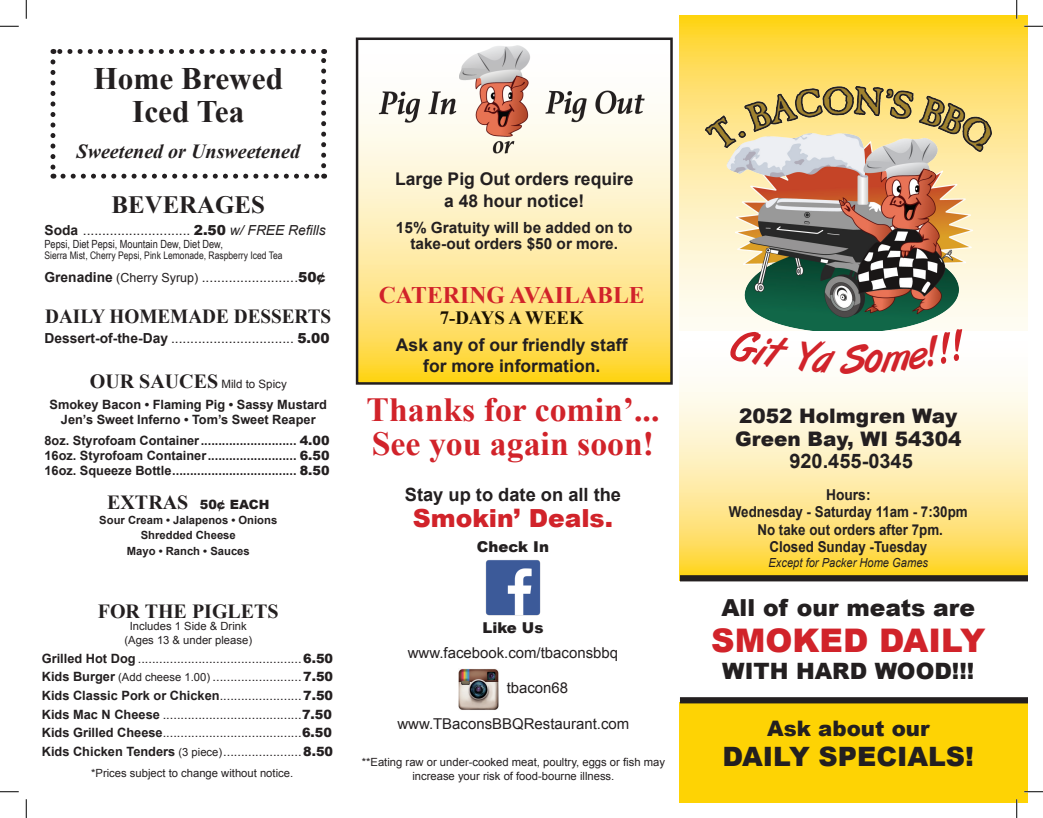
<style>
.page{position:relative;width:1043px;height:818px;background:#fff}
.page>*{position:absolute;margin:0;border:0;box-sizing:border-box;transform-origin:0 0}
.t1{font:42.5px "Art Brush";color:#d1232a}
.t2{font:700 33.75px/33.8px "Times New Roman";color:#d1232a}
.t3{font:900 32.5px "Arial";color:#d1232a}
.t4{font:700 31.25px "Times New Roman";color:#231f20}
.t5{font:900 26.62px "Arial";color:#231f20}
.t6{font:900 24.88px "Arial";color:#d1232a}
.t7{font:700 24.88px "Times New Roman";color:#231f20}
.t8{font:700 23.75px "Times New Roman";color:#d1232a}
.t9{font:900 23.38px "Arial";color:#231f20}
.t10{font:900 22.5px "Arial";color:#231f20}
.t11{font:900 21.25px "Arial";color:#231f20}
.t12{font:900 20px "Arial";color:#231f20}
.t13{font:italic 700 20px "Times New Roman";color:#231f20}
.t14{font:700 20px "Times New Roman";color:#231f20;scale:.96 1}
.t15{font:700 20px "Times New Roman";color:#231f20}
.t16{font:700 20px "Arial";color:#231f20}
.t17{font:700 18.75px "Times New Roman";color:#191000}
.t18{font:700 18.25px "Arial";color:#231f20}
.t19{font:700 17.5px "Arial";color:#231f20}
.t20{font:700 15.38px "Arial";color:#231f20}
.t21{font:700 15px "Arial";color:#231f20;scale:.89 1}
.t22{font:15px "Arial";color:#231f20}
.t23{font:900 15px "Arial";color:#231f20}
.t24{font:700 15px "Arial";color:#231f20;scale:.92 1}
.t25{font:13.75px "Arial";color:#231f20}
.t26{font:12.75px "Arial";color:#231f20}
.t27{font:700 12.75px "Arial";color:#231f20}
.t28{font:900 12.75px "Arial";color:#231f20}
.t29{font:italic 12.5px "Arial";color:#231f20;scale:.89 1}
.t30{font:11.5px "Arial";color:#231f20}
.t31{font:11.25px/13.5px "Arial";color:#231f20;text-align:center}
.t32{font:700 11.25px "Arial";color:#231f20}
.t33{font:11.25px "Arial Narrow";color:#231f20}
.t34{font:10.38px "Arial Narrow";color:#231f20}
.s1{font-weight:700}
.s2{font-weight:900}
.s3{font-style:italic}
.s4{font-size:12.5px}
.s5{font-family:"Times New Roman";font-weight:700;font-size:20px}
.s6{font-size:11.25px}
.s7{font-weight:400}
</style>
<div class="page">
<svg style="left:680px;top:15px;width:348px;height:316px;background:#fee16e"></svg>
<img style="left:702px;top:83px;width:292px;height:248px">
<svg style="left:680px;top:381px;width:348px;height:194px;background:#feeba4"></svg>
<svg style="left:359px;top:110px;width:310px;height:271px;background:#fee894"></svg>
<div style="left:356px;top:38px;width:316px;height:346px;border:2px solid #231f20"></div>
<img style="left:363px;top:45px;width:300px;height:112px">
<img style="left:485px;top:560px;width:56px;height:55px">
<img style="left:458px;top:668px;width:41px;height:42px">
<svg style="left:50px;top:62px;width:5px;height:117px"></svg>
<svg style="left:63px;top:174px;width:261px;height:5px"></svg>
<svg style="left:321px;top:49px;width:5px;height:117px"></svg>
<svg style="left:53px;top:49px;width:260px;height:5px"></svg>
<div style="left:680px;top:702px;width:348px;height:100px;background:#fed304"></div>
<div style="left:680px;top:575px;width:348px;height:6px;background:#231f20"></div>
<div style="left:680px;top:697px;width:348px;height:6px;background:#231f20"></div>
<svg style="left:0;top:25px;width:19px;height:2px"></svg>
<svg style="left:1024px;top:25px;width:18px;height:2px"></svg>
<svg style="left:0;top:791px;width:19px;height:1px"></svg>
<svg style="left:1024px;top:790px;width:18px;height:2px"></svg>
<svg style="left:25px;top:0;width:2px;height:19px"></svg>
<svg style="left:25px;top:799px;width:2px;height:19px"></svg>
<svg style="left:1015px;top:0;width:2px;height:19px"></svg>
<svg style="left:1015px;top:799px;width:2px;height:19px"></svg>
<svg style="left:728px;top:327px;width:62px;height:4px"></svg>
<svg style="left:863px;top:328px;width:106px;height:3px"></svg>
<p class="t4" style="left:93px;top:57px;width:191px">Home Brewed</p>
<p class="t4" style="left:132px;top:90px;width:114px">Iced Tea</p>
<p class="t13" style="left:77px;top:137px;width:225px">Sweetened or Unsweetened</p>
<p class="t7" style="left:112px;top:187px;width:155px">BEVERAGES</p>
<p class="t25" style="left:44px;top:221px;width:283px"><span class="s1">Soda</span> ............................ <span class="s2">2.50</span> <span class="s3">w/ FREE Refills</span></p>
<p class="t33" style="left:44px;top:235px;width:180px">Pepsi, Diet Pepsi, Mountain Dew, Diet Dew,</p>
<p class="t34" style="left:44px;top:248px;width:240px">Sierra Mist, Cherry Pepsi, Pink Lemonade, Raspberry Iced Tea</p>
<p class="t25" style="left:44px;top:268px;width:283px"><span class="s1">Grenadine</span> <span class="s4">(Cherry Syrup)</span> .........................<span class="s2">50¢</span></p>
<p class="t14" style="left:45px;top:303px;width:299px">DAILY HOMEMADE DESSERTS</p>
<p class="t25" style="left:44px;top:329px;width:287px"><span class="s1">Dessert-of-the-Day</span> ................................ <span class="s2">5.00</span></p>
<p class="t30" style="left:90px;top:376px;width:198px"><span class="s5">OUR SAUCES</span> Mild to Spicy</p>
<p class="t27" style="left:50px;top:396px;width:279px">Smokey Bacon • Flaming Pig • Sassy Mustard</p>
<p class="t27" style="left:61px;top:411px;width:256px">Jen’s Sweet Inferno • Tom’s Sweet Reaper</p>
<p class="t27" style="left:44px;top:431px;width:287px">8oz. Styrofoam Container........................... <span class="s2">4.00</span></p>
<p class="t27" style="left:44px;top:447px;width:287px">16oz. Styrofoam Container......................... <span class="s2">6.50</span></p>
<p class="t27" style="left:44px;top:462px;width:287px">16oz. Squeeze Bottle................................... <span class="s2">8.50</span></p>
<p class="t28" style="left:107px;top:494px;width:164px"><span class="s5">EXTRAS</span> 50¢ EACH</p>
<p class="t32" style="left:99px;top:512px;width:179px">Sour Cream • Jalapenos • Onions</p>
<p class="t32" style="left:141px;top:528px;width:97px">Shredded Cheese</p>
<p class="t32" style="left:127px;top:543px;width:124px">Mayo • Ranch • Sauces</p>
<p class="t15" style="left:98px;top:597px;width:182px">FOR THE PIGLETS</p>
<p class="t31" style="left:130px;top:619px;width:118px">Includes 1 Side &amp; Drink</p>
<p class="t31" style="left:124px;top:633px;width:129px">(Ages 13 &amp; under please)</p>
<p class="t26" style="left:42px;top:649px;width:293px"><span class="s1">Grilled Hot Dog</span> ..............................................<span class="s2">6.50</span></p>
<p class="t26" style="left:42px;top:668px;width:293px"><span class="s1">Kids Burger</span> <span class="s6">(Add cheese 1.00)</span> .........................<span class="s2">7.50</span></p>
<p class="t27" style="left:42px;top:687px;width:293px">Kids Classic Pork or Chicken<span class="s7">.......................</span><span class="s2">7.50</span></p>
<p class="t26" style="left:42px;top:706px;width:292px"><span class="s1">Kids Mac N Cheese</span> .......................................<span class="s2">7.50</span></p>
<p class="t26" style="left:42px;top:724px;width:292px"><span class="s1">Kids Grilled Cheese</span>.......................................<span class="s2">6.50</span></p>
<p class="t26" style="left:42px;top:743px;width:293px"><span class="s1">Kids Chicken Tenders</span> <span class="s6">(3 piece)</span>......................<span class="s2">8.50</span></p>
<p class="t31" style="left:91px;top:766px;width:203px">*Prices subject to change without notice.</p>
<p class="t19" style="left:395px;top:168px;width:240px">Large Pig Out orders require</p>
<p class="t19" style="left:444px;top:189px;width:142px">a 48 hour notice!</p>
<p class="t20" style="left:396px;top:218px;width:238px">15% Gratuity will be added on to</p>
<p class="t20" style="left:410px;top:233px;width:209px">take-out orders $50 or more.</p>
<p class="t8" style="left:379px;top:278px;width:267px">CATERING AVAILABLE</p>
<p class="t17" style="left:440px;top:304px;width:145px">7-DAYS A WEEK</p>
<p class="t19" style="left:396px;top:333px;width:233px">Ask any of our friendly staff</p>
<p class="t19" style="left:423px;top:354px;width:178px">for more information.</p>
<p class="t2" style="left:366px;top:392px;width:294px">Thanks for comin’...<br>See you again soon!</p>
<p class="t18" style="left:405px;top:482px;width:218px">Stay up to date on all the</p>
<p class="t6" style="left:413px;top:500px;width:202px">Smokin’ Deals.</p>
<p class="t23" style="left:477px;top:535px;width:74px">Check In</p>
<p class="t23" style="left:482px;top:617px;width:62px">Like Us</p>
<p class="t22" style="left:408px;top:642px;width:212px">www.facebook.com/tbaconsbbq</p>
<p class="t22" style="left:506px;top:678px;width:63px">tbacon68</p>
<p class="t22" style="left:397px;top:714px;width:233px">www.TBaconsBBQRestaurant.com</p>
<p class="t31" style="left:362px;top:755px;width:305px">**Eating raw or under-cooked meat, poultry, eggs or fish may increase your risk of food-bourne illness.</p>
<h1 class="t1" style="left:841px;top:336px;width:26px">S</h1>
<p class="t12" style="left:739px;top:401px;width:220px">2052 Holmgren Way</p>
<p class="t12" style="left:735px;top:424px;width:228px">Green Bay, WI 54304</p>
<p class="t16" style="left:789px;top:448px;width:125px">920.455-0345</p>
<p class="t24" style="left:826px;top:484px;width:50px">Hours:</p>
<p class="t21" style="left:729px;top:502px;width:270px">Wednesday - Saturday 11am - 7:30pm</p>
<p class="t21" style="left:757px;top:519px;width:210px">No take out orders after 7pm.</p>
<p class="t21" style="left:769px;top:537px;width:179px">Closed Sunday -Tuesday</p>
<p class="t29" style="left:768px;top:554px;width:181px">Except for Packer Home Games</p>
<p class="t9" style="left:721px;top:590px;width:255px">All of our meats are</p>
<p class="t3" style="left:711px;top:616px;width:276px">SMOKED DAILY</p>
<p class="t10" style="left:722px;top:655px;width:254px">WITH HARD WOOD!!!</p>
<p class="t11" style="left:767px;top:712px;width:164px">Ask about our</p>
<p class="t5" style="left:722px;top:736px;width:253px">DAILY SPECIALS!</p>
</div>
